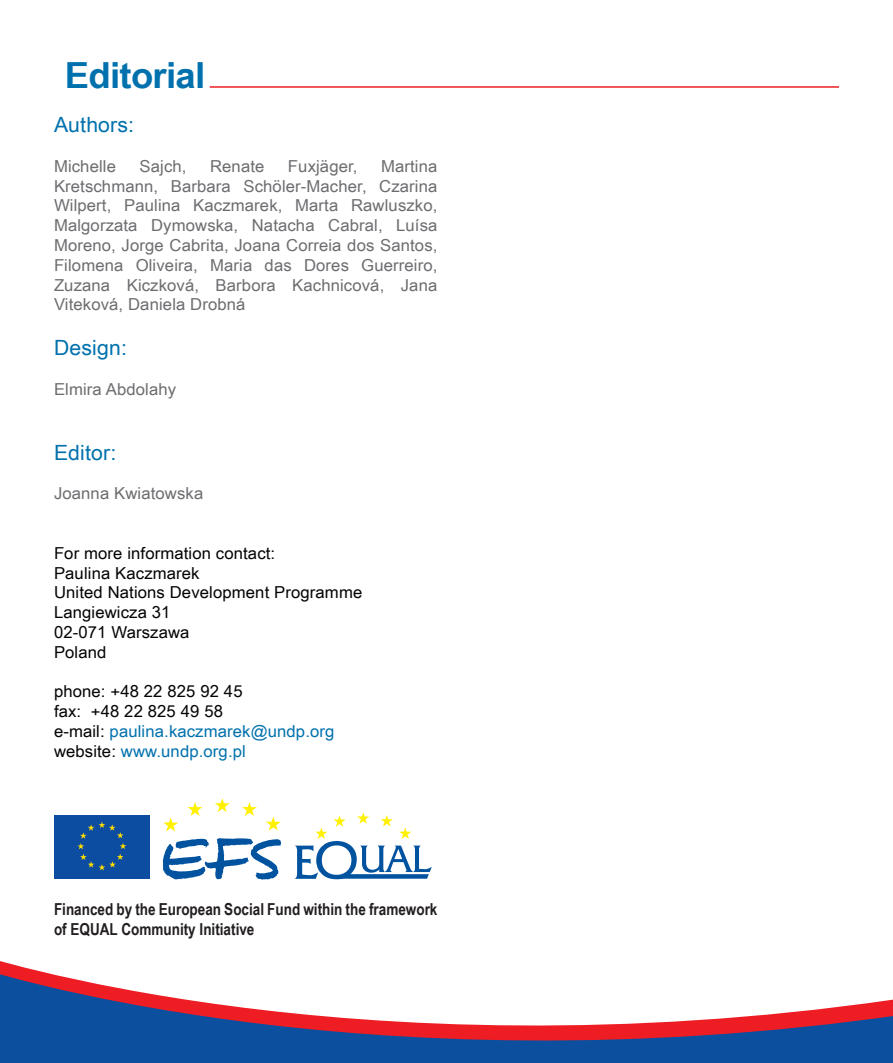
<style>
.page{position:relative;width:893px;height:1063px;background:#fff}
.page>*{position:absolute;margin:0;border:0;box-sizing:border-box;transform-origin:0 0}
.t1{font:700 36px "Arial Narrow";letter-spacing:-.015em;color:#0171ad;scale:1.24 1}
.t2{font:21px "Arial Narrow";letter-spacing:.005em;color:#0171ad;scale:1.24 1}
.t3{font:16.5px/19.8px "Arial Narrow";letter-spacing:.005em;color:#6c6d70;text-align:justify;scale:1.24 1}
.t4{font:16.5px/19.8px "Arial Narrow";letter-spacing:.005em;color:#040503;scale:1.24 1}
.t5{font:700 16.5px/19.8px "Arial Narrow";color:#231f20}
.s1{color:#0171ad}
</style>
<div class="page">
<svg style="left:0;top:860px;width:892px;height:203px"></svg>
<svg style="left:892px;top:999px;width:1px;height:64px"></svg>
<hr style="left:210px;top:86px;width:629px;height:2px;background:#ed1d23">
<div style="left:54px;top:815px;width:96px;height:63px;background:#0d4da1"></div>
<svg style="left:78px;top:822px;width:48px;height:48px"></svg>
<svg style="left:163px;top:838px;width:118px;height:42px"></svg>
<svg style="left:266px;top:817px;width:15px;height:14px"></svg>
<svg style="left:242px;top:802px;width:15px;height:14px"></svg>
<svg style="left:215px;top:798px;width:15px;height:14px"></svg>
<svg style="left:163px;top:817px;width:15px;height:15px"></svg>
<svg style="left:188px;top:802px;width:14px;height:14px"></svg>
<svg style="left:295px;top:812px;width:137px;height:67px"></svg>
<h1 class="t1" style="left:65px;top:48px;width:115px">Editorial</h1>
<p class="t2" style="left:54px;top:109px;width:66px">Authors:</p>
<p class="t3" style="left:54px;top:155px;width:52px">Michelle</p>
<p class="t3" style="left:140px;top:155px;width:39px">Sajch,</p>
<p class="t3" style="left:210px;top:155px;width:45px">Renate</p>
<p class="t3" style="left:288px;top:155px;width:58px">Fuxjäger,</p>
<p class="t3" style="left:54px;top:155px;width:311px;text-indent:327px">Martina Kretschmann, Barbara Schöler-Macher, Czarina Wilpert, Paulina Kaczmarek, Marta Rawluszko, Malgorzata Dymowska, Natacha Cabral, Luísa Moreno, Jorge Cabrita, Joana Correia dos Santos, Filomena Oliveira, Maria das Dores Guerreiro, Zuzana Kiczková, Barbora Kachnicová, Jana Viteková, Daniela Drobná</p>
<p class="t2" style="left:54px;top:333px;width:60px">Design:</p>
<p class="t3" style="left:54px;top:379px;width:100px">Elmira Abdolahy</p>
<p class="t2" style="left:54px;top:437px;width:52px">Editor:</p>
<p class="t3" style="left:54px;top:483px;width:122px">Joanna Kwiatowska</p>
<p class="t4" style="left:54px;top:542px;width:250px">For more information contact:<br>Paulina Kaczmarek<br>United Nations Development Programme<br>Langiewicza 31<br>02-071 Warszawa<br>Poland</p>
<p class="t4" style="left:54px;top:681px;width:228px">phone: +48 22 825 92 45<br>fax: +48 22 825 49 58<br>e-mail: <span class="s1">paulina.kaczmarek@undp.org </span>website: <span class="s1">www.undp.org.pl</span></p>
<p class="t5" style="left:54px;top:899px;width:385px">Financed by the European Social Fund within the framework of EQUAL Community Initiative</p>
</div>
